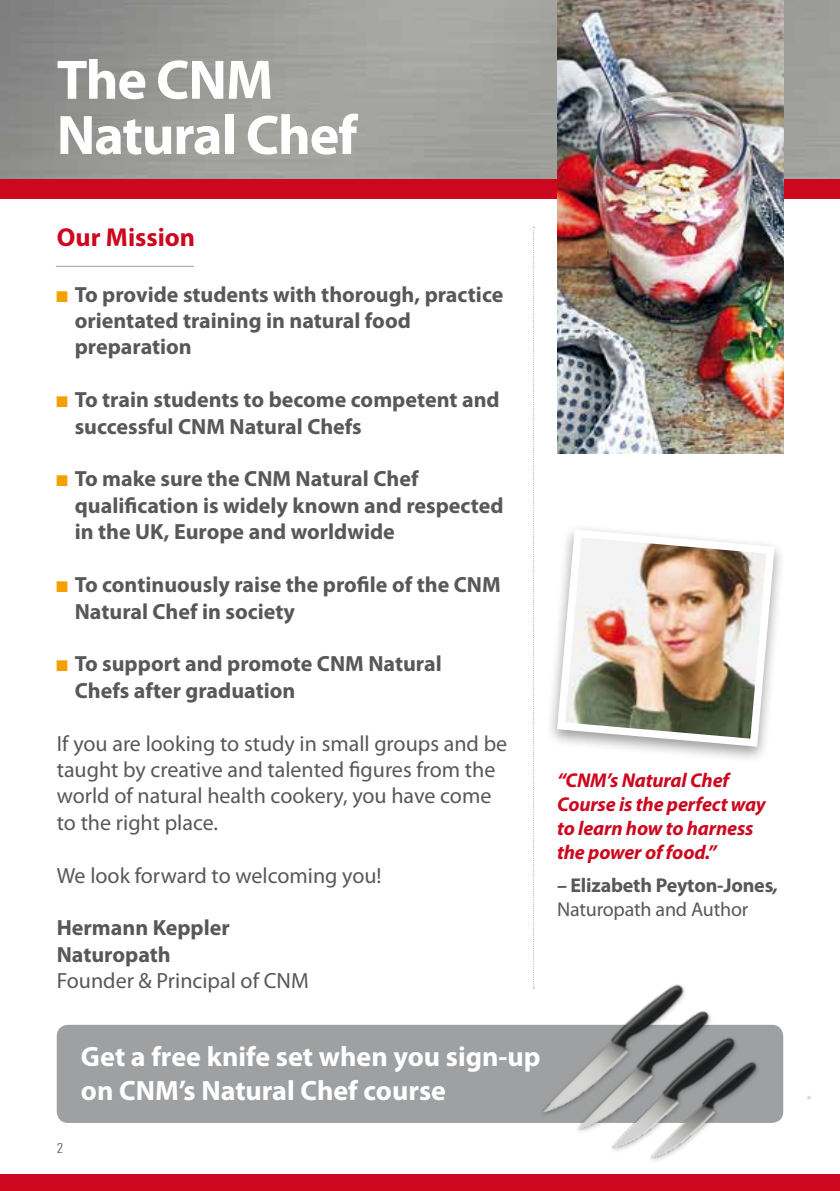
<style>
.page{position:relative;width:840px;height:1191px;background:#fff}
.page>*{position:absolute;margin:0;border:0;box-sizing:border-box;transform-origin:0 0}
.t1{font:700 56px/55.2px "Myriad Pro";letter-spacing:-.02em;color:#fff}
.t2{font:700 28px/33.6px "Myriad Pro";color:#fff}
.t3{font:700 26px "Myriad Pro";color:#cd071e}
.t4{font:700 22px/26.4px "Myriad Pro";color:#58585a}
.t5{font:22px/26.4px "Myriad Pro";color:#58585a}
.t6{font:italic 700 20px/24px "Myriad Pro";letter-spacing:-.01em;color:#cd071e}
.t7{font:700 20px/24px "Myriad Pro";letter-spacing:-.01em;color:#58585a}
.t8{font:300 condensed 14px "Zurich BT";color:#58585a}
.s1{font-style:italic}
.s2{font-weight:400}
</style>
<div class="page">
<div style="left:545px;top:524px;width:240px;height:239px;background:#000;opacity:.4"></div>
<img style="left:552px;top:525px;width:226px;height:225px">
<img style="left:0;top:0;width:839px;height:179px">
<div style="left:0;top:179px;width:839px;height:19px;background:#cd071e"></div>
<div style="left:0;top:1174px;width:839px;height:17px;background:#cd071e"></div>
<img style="left:556px;top:0;width:226px;height:453px">
<svg style="left:533px;top:227px;width:1px;height:722px"></svg>
<hr style="left:56px;top:266px;width:138px;height:1px;background:#9c9e9f">
<div style="left:57px;top:1024px;width:725px;height:99px;background:#9ea0a2;border-radius:11px"></div>
<img style="left:520px;top:950px;width:264px;height:211px">
<h1 class="t1" style="left:57px;top:50px;width:302px">The CNM<br>Natural Chef</h1>
<p class="t3" style="left:57px;top:221px;width:140px">Our Mission</p>
<p class="t4" style="left:75px;top:280px;width:430px">To provide students with thorough, practice orientated training in natural food preparation</p>
<p class="t4" style="left:75px;top:386px;width:426px">To train students to become competent and successful CNM Natural Chefs</p>
<p class="t4" style="left:75px;top:465px;width:430px">To make sure the CNM Natural Chef qualification is widely known and respected in the UK, Europe and worldwide</p>
<p class="t4" style="left:75px;top:571px;width:427px">To continuously raise the profile of the CNM<br>Natural Chef in society</p>
<p class="t4" style="left:75px;top:650px;width:368px">To support and promote CNM Natural<br>Chefs after graduation</p>
<p class="t5" style="left:57px;top:729px;width:452px">If you are looking to study in small groups and be taught by creative and talented figures from the world of natural health cookery, you have come to the right place.</p>
<p class="t5" style="left:57px;top:861px;width:326px">We look forward to welcoming you!</p>
<p class="t4" style="left:57px;top:914px;width:174px">Hermann Keppler<br>Naturopath</p>
<p class="t5" style="left:57px;top:967px;width:253px">Founder &amp; Principal of CNM</p>
<p class="t6" style="left:556px;top:767px;width:210px">“CNM’s Natural Chef<br>Course is the perfect way to learn how to harness the power of food.”</p>
<p class="t7" style="left:556px;top:873px;width:223px"><span class="s1">–</span> Elizabeth Peyton-Jones<span class="s1">,<br></span><span class="s2">Naturopath and Author</span></p>
<p class="t8" style="left:57px;top:1139px;width:8px">2</p>
<p class="t2" style="left:81px;top:1038px;width:461px">Get a free knife set when you sign-up on CNM’s Natural Chef course</p>
</div>
